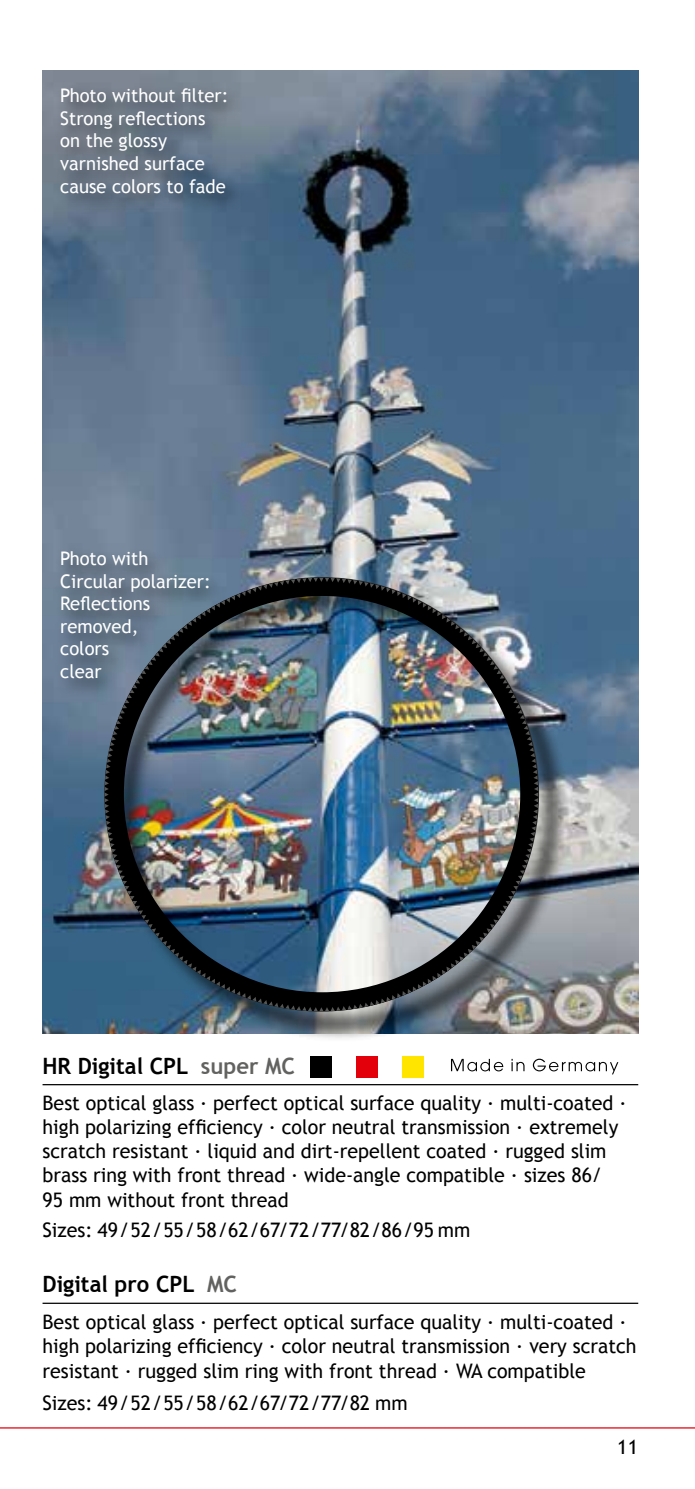
<style>
.page{position:relative;width:695px;height:1489px;background:#fff}
.page>*{position:absolute;margin:0;border:0;box-sizing:border-box;transform-origin:0 0}
.t1{font:700 22.5px "Trebuchet MS";color:#000}
.t2{font:20px/24.2px "Trebuchet MS";color:#000}
.t3{font:18.75px/22.5px "Trebuchet MS";color:#fff}
.s1{color:#626261}
</style>
<div class="page">
<hr style="left:0;top:1427px;width:694px;height:1px;background:#e3000b">
<img style="left:43px;top:71px;width:595px;height:962px">
<div style="left:109px;top:581px;width:461px;height:460px;background:#000;opacity:.75"></div>
<img style="left:104px;top:577px;width:434px;height:434px">
<svg style="left:511px;top:1058px;width:13px;height:13px"></svg>
<div style="left:309px;top:1055px;width:22px;height:22px;background:#000"></div>
<div style="left:356px;top:1055px;width:21px;height:22px;background:#e3000b"></div>
<div style="left:401px;top:1055px;width:22px;height:22px;background:#ffe500"></div>
<svg style="left:532px;top:1058px;width:86px;height:16px"></svg>
<svg style="left:451px;top:1058px;width:52px;height:13px"></svg>
<div style="left:55px;top:83px;width:190px;height:615px;background:#000;opacity:.6"></div>
<hr style="left:43px;top:1083px;width:595px;height:2px;background:#000">
<hr style="left:43px;top:1302px;width:595px;height:1px;background:#000">
<p class="t3" style="left:60px;top:85px;width:170px">Photo without filter:<br>Strong reflections on the glossy varnished surface cause colors to fade</p>
<p class="t3" style="left:60px;top:547px;width:152px">Photo with<br>Circular polarizer:<br>Reflections removed,<br>colors<br>clear</p>
<p class="t1" style="left:43px;top:1051px;width:254px">HR Digital CPL <span class="s1">super MC</span></p>
<p class="t2" style="left:43px;top:1090px;width:585px">Best optical glass · perfect optical surface quality · multi-coated · high polarizing efficiency · color neutral transmission · extremely scratch resistant · liquid and dirt-repellent coated · rugged slim brass ring with front thread · wide-angle compatible · sizes 86/ 95 mm without front thread</p>
<p class="t2" style="left:43px;top:1217px;width:429px">Sizes: 49 / 52 / 55 / 58 / 62 / 67 / 72 / 77 / 82 / 86 /95 mm</p>
<p class="t1" style="left:43px;top:1269px;width:196px">Digital pro CPL <span class="s1">MC</span></p>
<p class="t2" style="left:43px;top:1309px;width:595px">Best optical glass · perfect optical surface quality · multi-coated · high polarizing efficiency · color neutral transmission · very scratch resistant · rugged slim ring with front thread · WA compatible</p>
<p class="t2" style="left:43px;top:1390px;width:366px">Sizes: 49 / 52 / 55 / 58 / 62 / 67 / 72 / 77 / 82 mm</p>
<p class="t2" style="left:617px;top:1434px;width:22px">11</p>
</div>
